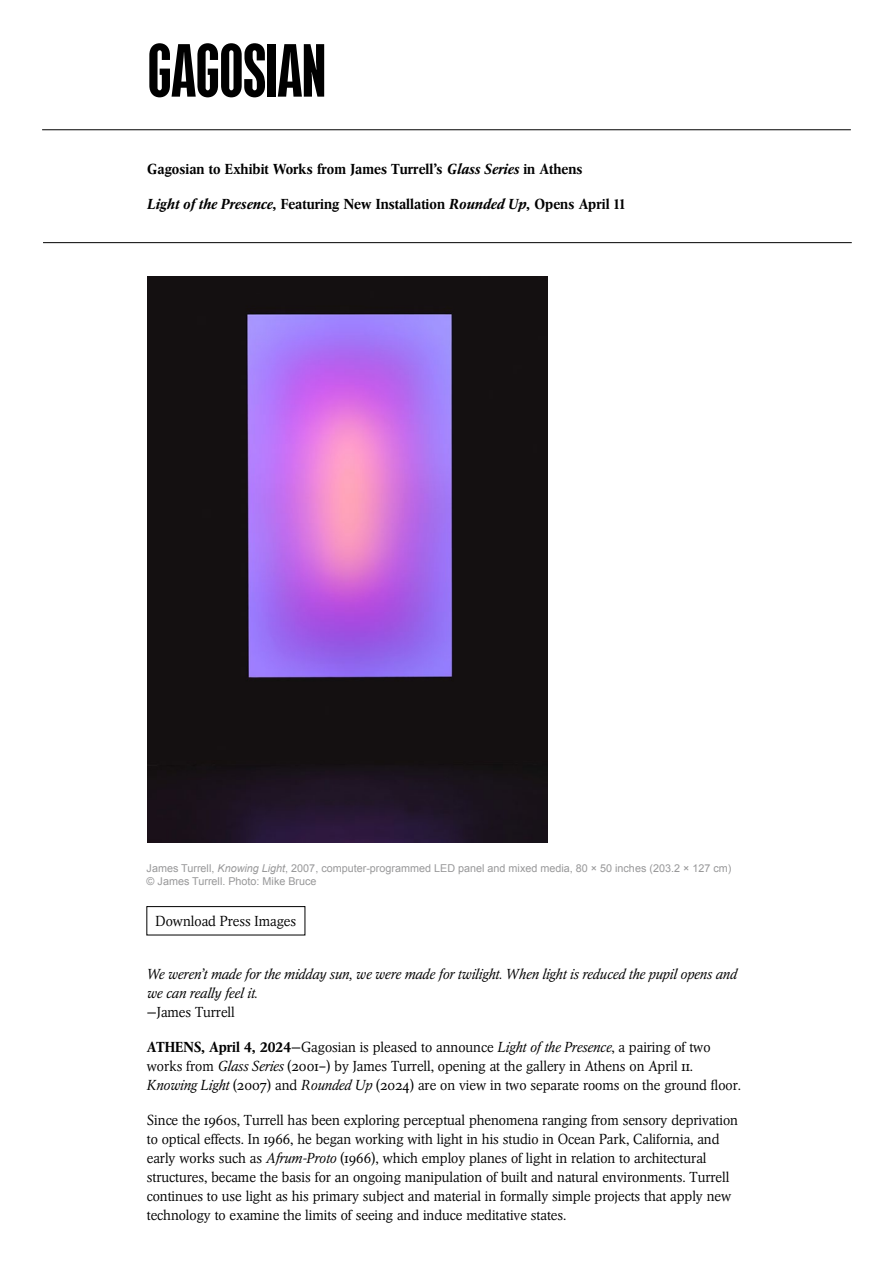
<style>
.page{position:relative;width:893px;height:1263px;background:#fff}
.page>*{position:absolute;margin:0;border:0;box-sizing:border-box;transform-origin:0 0}
.t1{font:75px "GAGOSIANHEADLINE";color:#000}
.t2{font:300 14.4px/19px "Arena New BQ";color:#000}
.t3{font:500 14.4px "Arena New BQ";letter-spacing:.005em;color:#000}
.t4{font:italic 300 14.4px/19px "Arena New BQ";color:#000}
.t5{font:10.8px/12.9px "Arial";color:#989899}
.s1{font-style:italic}
.s2{font-weight:500}
</style>
<div class="page">
<hr style="left:42px;top:129px;width:809px;height:1px;background:#000">
<img style="left:147px;top:276px;width:400px;height:566px">
<hr style="left:43px;top:242px;width:809px;height:1px;background:#000">
<div style="left:147px;top:906px;width:158px;height:29px;border:1px solid #000"></div>
<h1 class="t1" style="left:148px;top:39px;width:180px">GAGOSIAN</h1>
<p class="t3" style="left:147px;top:160px;width:437px">Gagosian to Exhibit Works from James Turrell’s <span class="s1">Glass Series</span> in Athens</p>
<p class="t3" style="left:147px;top:195px;width:479px"><span class="s1">Light of the Presence</span>, Featuring New Installation <span class="s1">Rounded Up</span>, Opens April 11</p>
<p class="t5" style="left:147px;top:862px;width:586px">James Turrell, <span class="s1">Knowing Light</span>, 2007, computer-programmed LED panel and mixed media, 80 × 50 inches (203.2 × 127 cm) © James Turrell. Photo: Mike Bruce</p>
<p class="t2" style="left:156px;top:912px;width:142px">Download Press Images</p>
<p class="t4" style="left:147px;top:965px;width:591px">We weren’t made for the midday sun, we were made for twilight. When light is reduced the pupil opens and we can really feel it.</p>
<p class="t2" style="left:147px;top:1003px;width:89px">—James Turrell</p>
<p class="t2" style="left:147px;top:1038px;width:596px"><span class="s2">ATHENS, April 4, 2024</span>—Gagosian is pleased to announce <span class="s1">Light of the Presence</span>, a pairing of two works from <span class="s1">Glass Series</span> (2001–) by James Turrell, opening at the gallery in Athens on April 11.<br><span class="s1">Knowing Light</span> (2007) and <span class="s1">Rounded Up</span> (2024) are on view in two separate rooms on the ground floor.</p>
<p class="t2" style="left:147px;top:1111px;width:593px">Since the 1960s, Turrell has been exploring perceptual phenomena ranging from sensory deprivation to optical effects. In 1966, he began working with light in his studio in Ocean Park, California, and early works such as <span class="s1">Afrum-Proto</span> (1966), which employ planes of light in relation to architectural structures, became the basis for an ongoing manipulation of built and natural environments. Turrell continues to use light as his primary subject and material in formally simple projects that apply new technology to examine the limits of seeing and induce meditative states.</p>
</div>
